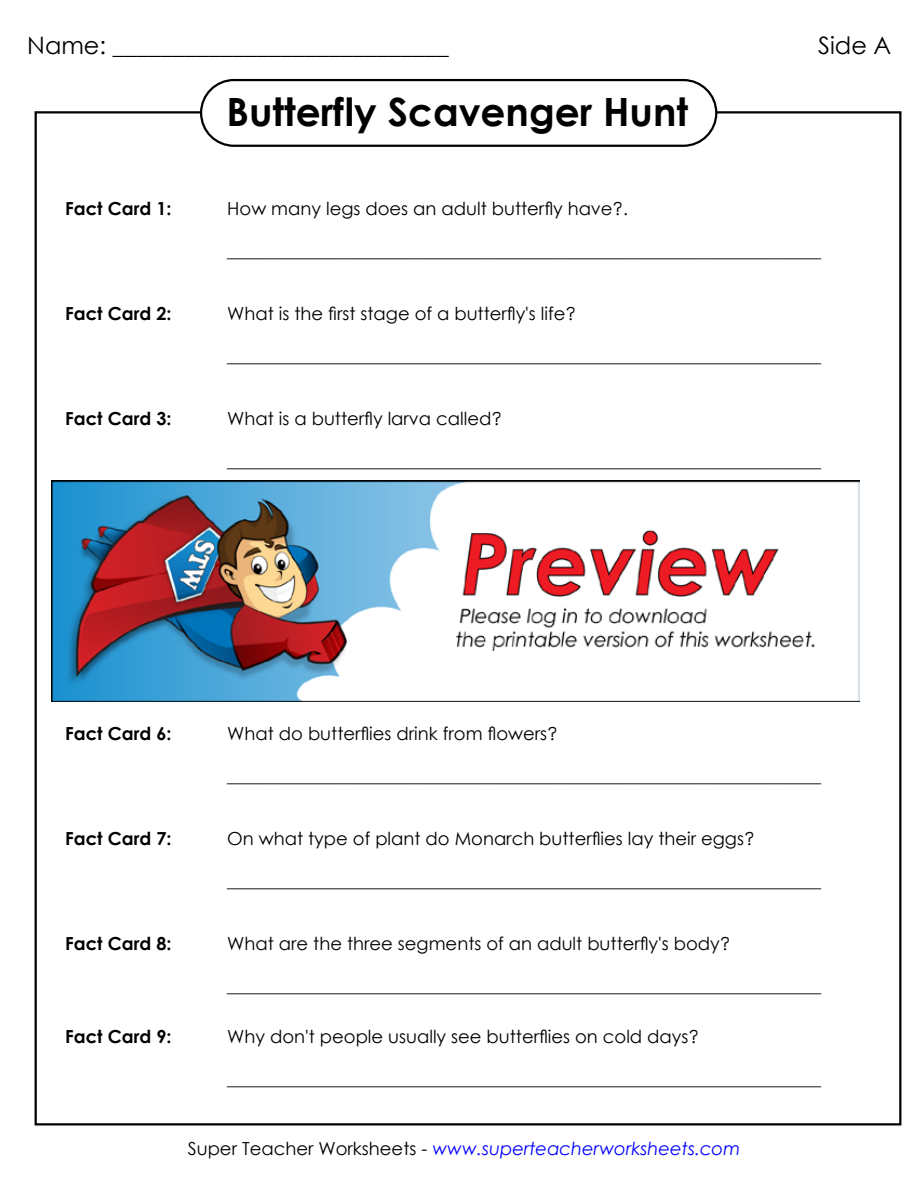
<style>
.page{position:relative;width:918px;height:1188px;background:#fff}
.page>*{position:absolute;margin:0;border:0;box-sizing:border-box;transform-origin:0 0}
.t1{font:700 39px "Century Gothic 2";color:#000}
.t2{font:24px "Century Gothic 2";color:#000}
.t3{font:18px "Century Gothic 2";color:#000}
.t4{font:700 18px "Century Gothic 2";color:#000}
.t5{font:italic 18px "Century Gothic 2";color:#00f}
.s1{font-style:normal;color:#000}
</style>
<div class="page">
<div style="left:200px;top:79px;width:517px;height:68px;border:2px solid #000;border-radius:33px"></div>
<img style="left:51px;top:481px;width:808px;height:221px">
<h2 class="t2" style="left:27px;top:28px;width:423px">Name: ____________________________</h2>
<h1 class="t1" style="left:226px;top:82px;width:463px">Butterfly Scavenger Hunt</h1>
<h2 class="t2" style="left:818px;top:28px;width:75px">Side A</h2>
<p class="t4" style="left:65px;top:195px;width:108px">Fact Card 1:</p>
<p class="t3" style="left:227px;top:196px;width:402px">How many legs does an adult butterfly have?.</p>
<p class="t3" style="left:227px;top:238px;width:596px">__________________________________________________________________</p>
<p class="t4" style="left:65px;top:300px;width:108px">Fact Card 2:</p>
<p class="t3" style="left:227px;top:301px;width:350px">What is the first stage of a butterfly's life?</p>
<p class="t3" style="left:227px;top:343px;width:596px">__________________________________________________________________</p>
<p class="t4" style="left:65px;top:405px;width:108px">Fact Card 3:</p>
<p class="t3" style="left:227px;top:406px;width:276px">What is a butterfly larva called?</p>
<p class="t3" style="left:227px;top:448px;width:596px">__________________________________________________________________</p>
<p class="t4" style="left:65px;top:720px;width:108px">Fact Card 6:</p>
<p class="t3" style="left:227px;top:721px;width:332px">What do butterflies drink from flowers?</p>
<p class="t3" style="left:227px;top:763px;width:596px">__________________________________________________________________</p>
<p class="t4" style="left:65px;top:825px;width:108px">Fact Card 7:</p>
<p class="t3" style="left:227px;top:826px;width:529px">On what type of plant do Monarch butterflies lay their eggs?</p>
<p class="t3" style="left:227px;top:868px;width:596px">__________________________________________________________________</p>
<p class="t4" style="left:65px;top:930px;width:108px">Fact Card 8:</p>
<p class="t3" style="left:227px;top:931px;width:505px">What are the three segments of an adult butterfly's body?</p>
<p class="t3" style="left:227px;top:973px;width:596px">__________________________________________________________________</p>
<p class="t4" style="left:65px;top:1023px;width:108px">Fact Card 9:</p>
<p class="t3" style="left:227px;top:1024px;width:473px">Why don't people usually see butterflies on cold days?</p>
<p class="t3" style="left:227px;top:1066px;width:596px">__________________________________________________________________</p>
<p class="t5" style="left:188px;top:1136px;width:554px"><span class="s1">Super Teacher Worksheets -</span> www.superteacherworksheets.com</p>
</div>
